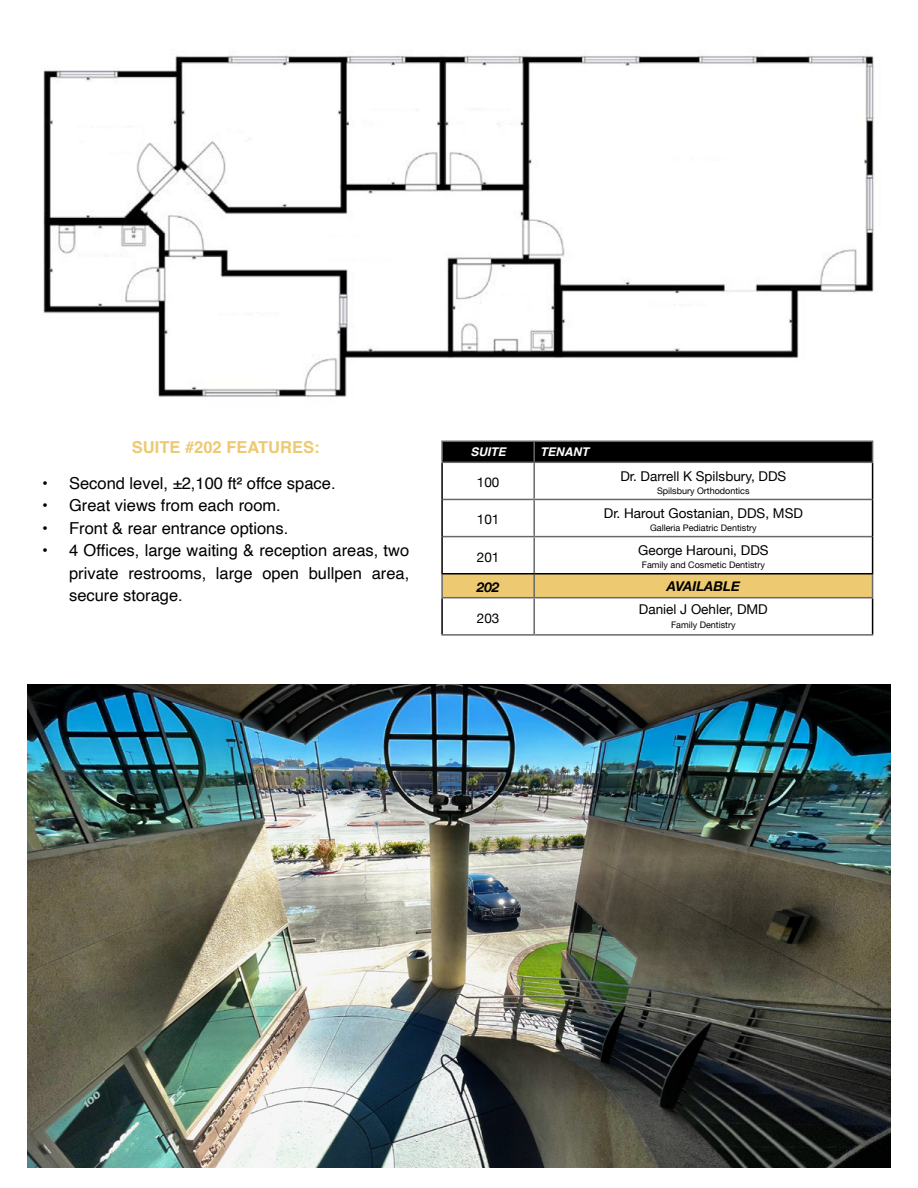
<style>
.page{position:relative;width:918px;height:1188px;background:#fff}
.page>*{position:absolute;margin:0;border:0;box-sizing:border-box;transform-origin:0 0}
.t1{font:16.5px/22.5px "Helvetica";color:#000;text-align:justify}
.t2{font:700 16.5px "Helvetica";color:#edc971}
.t3{font:13.5px "Helvetica Neue";color:#000}
.t4{font:italic 700 13.5px "Helvetica Neue";color:#000}
.t5{font:italic 700 12px "Helvetica";color:#fff}
.t6{font:9px "Helvetica Neue";color:#000}
</style>
<div class="page">
<img style="left:43px;top:55px;width:831px;height:342px">
<div style="left:442px;top:441px;width:92px;height:21px;background:#000"></div>
<div style="left:534px;top:441px;width:339px;height:21px;background:#000"></div>
<svg style="left:443px;top:463px;width:429px;height:171px"></svg>
<hr style="left:441px;top:441px;width:93px;height:1px;background:#66686b">
<hr style="left:441px;top:442px;width:2px;height:20px;background:#66686b">
<hr style="left:534px;top:441px;width:339px;height:1px;background:#66686b">
<hr style="left:533px;top:442px;width:2px;height:20px;background:#66686b">
<svg style="left:872px;top:442px;width:1px;height:20px"></svg>
<hr style="left:441px;top:462px;width:93px;height:1px;background:#66686b">
<hr style="left:534px;top:462px;width:339px;height:1px;background:#66686b">
<hr style="left:533px;top:463px;width:2px;height:36px;background:#66686b">
<hr style="left:443px;top:499px;width:91px;height:1px;background:#66686b">
<hr style="left:534px;top:499px;width:338px;height:1px;background:#66686b">
<hr style="left:533px;top:500px;width:2px;height:36px;background:#66686b">
<hr style="left:443px;top:536px;width:91px;height:1px;background:#66686b">
<hr style="left:534px;top:536px;width:338px;height:1px;background:#66686b">
<hr style="left:533px;top:537px;width:2px;height:36px;background:#66686b">
<hr style="left:441px;top:575px;width:2px;height:22px;background:#66686b">
<div style="left:442px;top:575px;width:431px;height:22px;background:#edc971"></div>
<hr style="left:441px;top:597px;width:93px;height:1px;background:#66686b">
<hr style="left:534px;top:597px;width:339px;height:1px;background:#66686b">
<hr style="left:533px;top:598px;width:2px;height:36px;background:#66686b">
<hr style="left:441px;top:634px;width:93px;height:2px;background:#66686b">
<hr style="left:534px;top:634px;width:339px;height:2px;background:#66686b">
<hr style="left:441px;top:463px;width:2px;height:36px;background:#000">
<hr style="left:872px;top:463px;width:1px;height:36px;background:#000">
<hr style="left:441px;top:499px;width:2px;height:38px;background:#000">
<hr style="left:872px;top:499px;width:1px;height:38px;background:#000">
<hr style="left:441px;top:537px;width:2px;height:36px;background:#000">
<hr style="left:872px;top:537px;width:1px;height:36px;background:#000">
<hr style="left:441px;top:573px;width:93px;height:2px;background:#000">
<hr style="left:534px;top:573px;width:339px;height:2px;background:#000">
<hr style="left:441px;top:598px;width:2px;height:36px;background:#000">
<hr style="left:872px;top:598px;width:1px;height:36px;background:#000">
<img style="left:27px;top:685px;width:864px;height:482px">
<p class="t2" style="left:132px;top:437px;width:189px">SUITE #202 FEATURES:</p>
<p class="t1" style="left:42px;top:472px;width:295px">• Second level, ±2,100 ft² offce space.</p>
<p class="t1" style="left:42px;top:495px;width:240px">• Great views from each room.</p>
<p class="t1" style="left:42px;top:517px;width:248px">• Front &amp; rear entrance options.</p>
<p class="t1" style="left:69px;top:540px;width:342px;text-indent:-27px">• 4 Offices, large waiting &amp; reception areas, two private restrooms, large open bullpen area, secure storage.</p>
<p class="t5" style="left:470px;top:445px;width:37px">SUITE</p>
<p class="t5" style="left:540px;top:445px;width:50px">TENANT</p>
<p class="t3" style="left:477px;top:473px;width:24px">100</p>
<p class="t3" style="left:620px;top:466px;width:168px">Dr. Darrell K Spilsbury, DDS</p>
<p class="t6" style="left:657px;top:484px;width:94px">Spilsbury Orthodontics</p>
<p class="t3" style="left:477px;top:510px;width:24px">101</p>
<p class="t3" style="left:604px;top:503px;width:201px">Dr. Harout Gostanian, DDS, MSD</p>
<p class="t6" style="left:650px;top:522px;width:108px">Galleria Pediatric Dentistry</p>
<p class="t3" style="left:477px;top:547px;width:24px">201</p>
<p class="t3" style="left:638px;top:540px;width:132px">George Harouni, DDS</p>
<p class="t6" style="left:642px;top:559px;width:125px">Family and Cosmetic Dentistry</p>
<p class="t4" style="left:477px;top:577px;width:24px">202</p>
<p class="t4" style="left:667px;top:575px;width:75px">AVAILABLE</p>
<p class="t3" style="left:477px;top:608px;width:24px">203</p>
<p class="t3" style="left:639px;top:600px;width:130px">Daniel J Oehler, DMD</p>
<p class="t6" style="left:671px;top:618px;width:66px">Family Dentistry</p>
</div>
